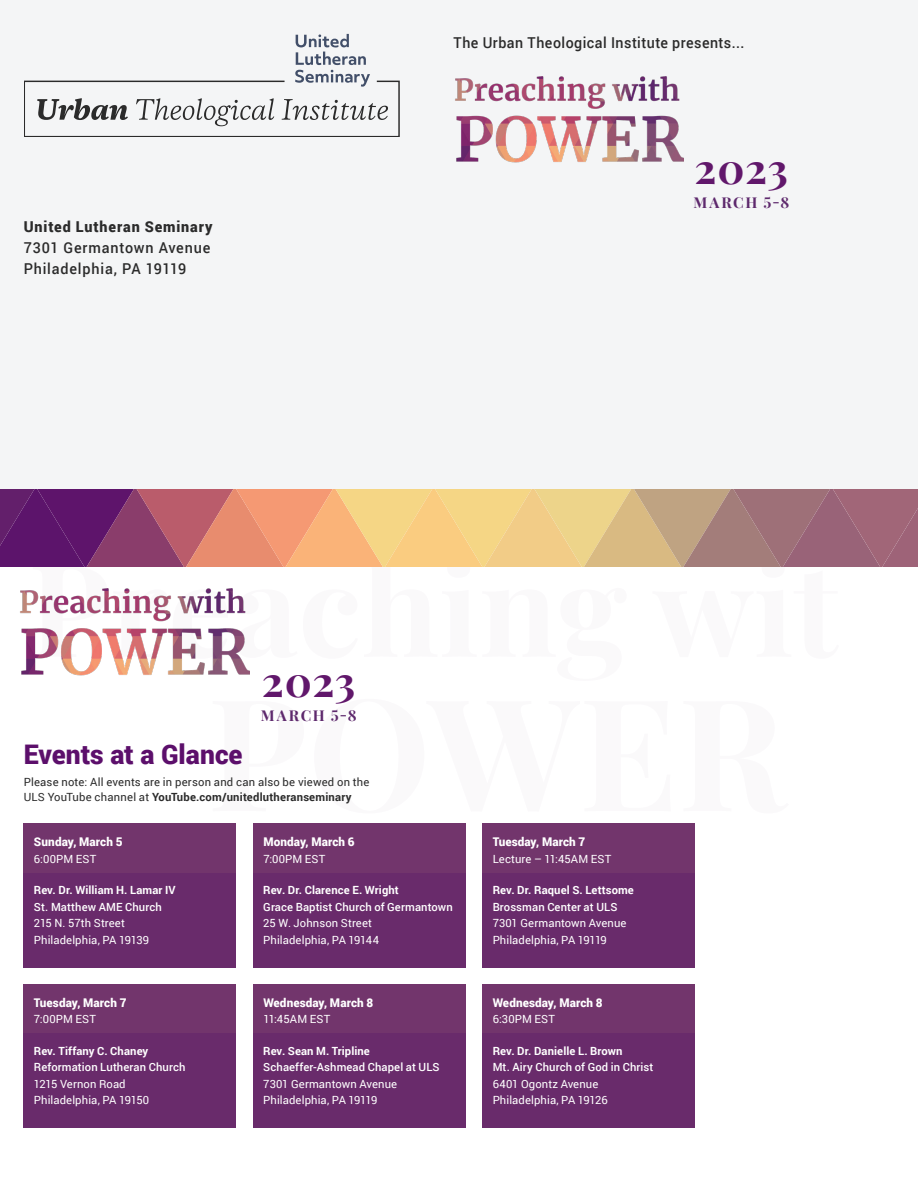
<style>
.page{position:relative;width:918px;height:1188px;background:#fff}
.page>*{position:absolute;margin:0;border:0;box-sizing:border-box;transform-origin:0 0}
.t1{font:700 42px "Playfair Display";letter-spacing:.01em;color:#61176b}
.t2{font:900 27px "Roboto";color:#5c0f6b}
.t3{font:500 15px "Roboto";letter-spacing:.04em;color:#2b2b2b;scale:.96 1}
.t4{font:500 15px "Roboto";letter-spacing:.04em;color:#2b2b2b;scale:.95 1}
.t5{font:900 15px "Roboto";letter-spacing:.06em;color:#2b2b2b;scale:.96 1}
.t6{font:700 15px "Playfair Display";letter-spacing:.12em;color:#5e296d}
.t7{font:900 12px "Roboto";letter-spacing:.01em;color:#fff}
.t8{font:11.25px "Roboto";letter-spacing:.01em;color:#fff}
.t9{font:500 11.25px "Roboto";letter-spacing:.01em;color:#fff}
.t10{font:700 11.25px "Roboto";letter-spacing:.01em;color:#fff}
.t11{font:11.25px/15px "Roboto";letter-spacing:.02em;color:#2b2b2b}
.s1{font-weight:700}
</style>
<div class="page">
<div style="left:24px;top:824px;width:212px;height:49px;background:#72356c"></div>
<div style="left:24px;top:873px;width:212px;height:95px;background:#692b6b"></div>
<div style="left:24px;top:984px;width:212px;height:50px;background:#72356c"></div>
<div style="left:24px;top:1034px;width:212px;height:94px;background:#692b6b"></div>
<div style="left:253px;top:824px;width:212px;height:49px;background:#72356c"></div>
<div style="left:253px;top:873px;width:212px;height:95px;background:#692b6b"></div>
<div style="left:253px;top:984px;width:212px;height:50px;background:#72356c"></div>
<div style="left:253px;top:1034px;width:212px;height:94px;background:#692b6b"></div>
<div style="left:483px;top:824px;width:212px;height:49px;background:#72356c"></div>
<div style="left:483px;top:873px;width:212px;height:95px;background:#692b6b"></div>
<div style="left:483px;top:984px;width:212px;height:50px;background:#72356c"></div>
<div style="left:483px;top:1034px;width:212px;height:94px;background:#692b6b"></div>
<svg style="left:0;top:0;width:918px;height:567px"></svg>
<img style="left:20px;top:589px;width:230px;height:87px">
<img style="left:454px;top:76px;width:230px;height:88px">
<p class="t4" style="left:454px;top:32px;width:308px">The Urban Theological Institute presents...</p>
<p class="t5" style="left:24px;top:216px;width:198px">United Lutheran Seminary</p>
<p class="t3" style="left:24px;top:237px;width:196px">7301 Germantown Avenue</p>
<p class="t3" style="left:24px;top:258px;width:171px">Philadelphia, PA 19119</p>
<p class="t1" style="left:695px;top:135px;width:95px">2023</p>
<p class="t6" style="left:693px;top:190px;width:97px">MARCH 5-8</p>
<p class="t1" style="left:262px;top:648px;width:95px">2023</p>
<p class="t6" style="left:261px;top:703px;width:97px">MARCH 5-8</p>
<p class="t2" style="left:24px;top:735px;width:220px">Events at a Glance</p>
<p class="t11" style="left:24px;top:774px;width:347px">Please note: All events are in person and can also be viewed on the<br>ULS YouTube channel at <span class="s1">YouTube.com/unitedlutheranseminary</span></p>
<p class="t7" style="left:34px;top:834px;width:90px">Sunday, March 5</p>
<p class="t8" style="left:34px;top:851px;width:64px">6:00PM EST</p>
<p class="t10" style="left:34px;top:882px;width:143px">Rev. Dr. William H. Lamar IV</p>
<p class="t9" style="left:34px;top:899px;width:129px">St. Matthew AME Church</p>
<p class="t8" style="left:34px;top:916px;width:93px">215 N. 57th Street</p>
<p class="t8" style="left:34px;top:932px;width:117px">Philadelphia, PA 19139</p>
<p class="t7" style="left:263px;top:834px;width:93px">Monday, March 6</p>
<p class="t8" style="left:263px;top:851px;width:64px">7:00PM EST</p>
<p class="t10" style="left:263px;top:882px;width:137px">Rev. Dr. Clarence E. Wright</p>
<p class="t9" style="left:263px;top:899px;width:191px">Grace Baptist Church of Germantown</p>
<p class="t8" style="left:263px;top:916px;width:110px">25 W. Johnson Street</p>
<p class="t8" style="left:263px;top:932px;width:117px">Philadelphia, PA 19144</p>
<p class="t7" style="left:34px;top:994px;width:94px">Tuesday, March 7</p>
<p class="t8" style="left:34px;top:1011px;width:64px">7:00PM EST</p>
<p class="t10" style="left:34px;top:1043px;width:116px">Rev. Tiffany C. Chaney</p>
<p class="t9" style="left:34px;top:1059px;width:153px">Reformation Lutheran Church</p>
<p class="t8" style="left:34px;top:1076px;width:93px">1215 Vernon Road</p>
<p class="t8" style="left:34px;top:1092px;width:117px">Philadelphia, PA 19150</p>
<p class="t7" style="left:263px;top:994px;width:111px">Wednesday, March 8</p>
<p class="t8" style="left:263px;top:1011px;width:69px">11:45AM EST</p>
<p class="t10" style="left:263px;top:1043px;width:108px">Rev. Sean M. Tripline</p>
<p class="t9" style="left:263px;top:1059px;width:178px">Schaeffer-Ashmead Chapel at ULS</p>
<p class="t8" style="left:263px;top:1076px;width:135px">7301 Germantown Avenue</p>
<p class="t8" style="left:263px;top:1092px;width:116px">Philadelphia, PA 19119</p>
<p class="t7" style="left:493px;top:834px;width:94px">Tuesday, March 7</p>
<p class="t8" style="left:493px;top:851px;width:120px">Lecture – 11:45AM EST</p>
<p class="t10" style="left:493px;top:882px;width:143px">Rev. Dr. Raquel S. Lettsome</p>
<p class="t9" style="left:493px;top:899px;width:126px">Brossman Center at ULS</p>
<p class="t8" style="left:493px;top:916px;width:135px">7301 Germantown Avenue</p>
<p class="t8" style="left:493px;top:932px;width:116px">Philadelphia, PA 19119</p>
<p class="t7" style="left:493px;top:994px;width:111px">Wednesday, March 8</p>
<p class="t8" style="left:493px;top:1011px;width:64px">6:30PM EST</p>
<p class="t10" style="left:493px;top:1043px;width:131px">Rev. Dr. Danielle L. Brown</p>
<p class="t9" style="left:493px;top:1059px;width:162px">Mt. Airy Church of God in Christ</p>
<p class="t8" style="left:493px;top:1076px;width:107px">6401 Ogontz Avenue</p>
<p class="t8" style="left:493px;top:1092px;width:117px">Philadelphia, PA 19126</p>
</div>
